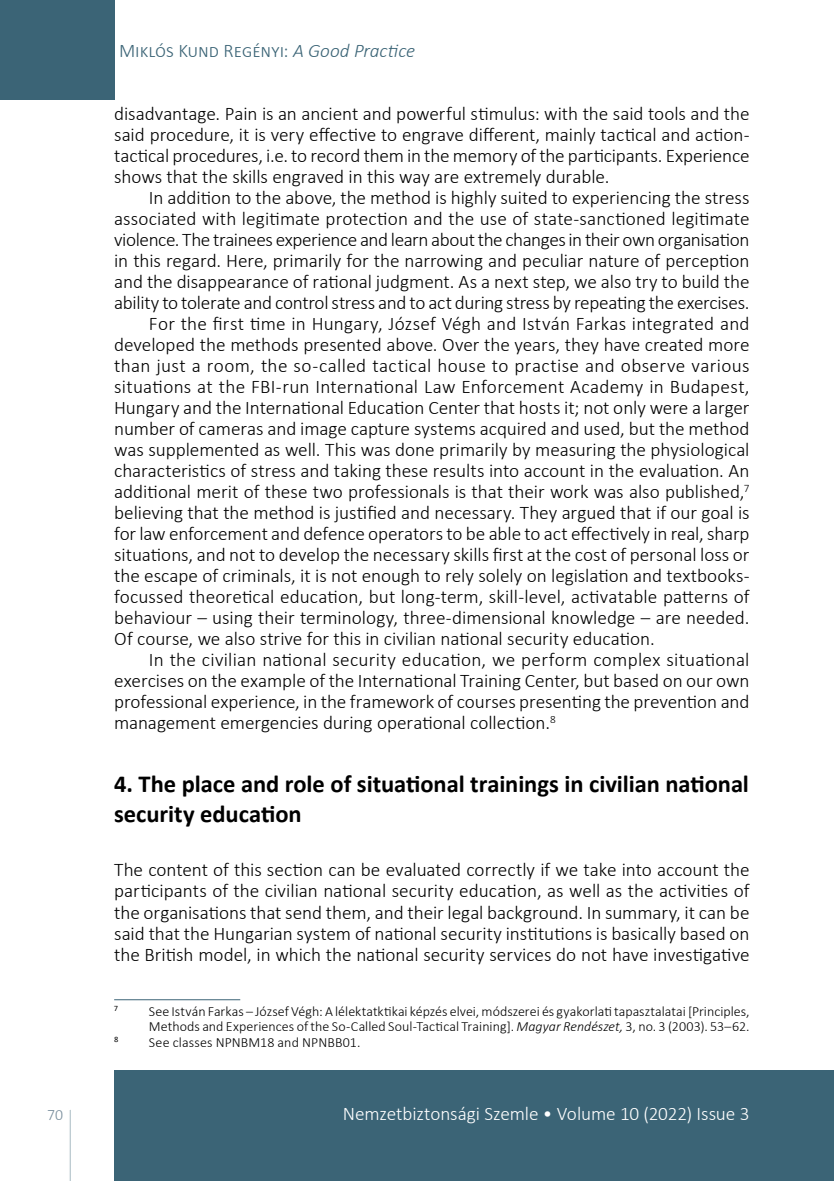
<style>
.page{position:relative;width:834px;height:1181px;background:#fff}
.page>*{position:absolute;margin:0;border:0;box-sizing:border-box;transform-origin:0 0}
.t1{font:700 24.5px/29.4px "Calibri";color:#000}
.t2{font:300 19.25px/21px "Calibri";letter-spacing:-.005em;color:#000;text-align:justify}
.t3{font:300 19.25px "Calibri";letter-spacing:.015em;color:#000}
.t4{font:300 19.25px "Calibri";letter-spacing:-.025em;color:#000}
.t5{font:300 19.25px "Calibri";letter-spacing:.02em;color:#000}
.t6{font:300 19.25px "Calibri";letter-spacing:-.005em;color:#fff}
.t7{font:300 19.25px "Calibri";letter-spacing:-.005em;color:#3b6476}
.t8{font:300 15.75px "Calibri";color:#778c9b}
.t9{font:300 14px/15.8px "Calibri";letter-spacing:.005em;color:#000}
.t10{font:8.22px "Calibri";color:#000}
.s1{font-style:italic}
</style>
<div class="page">
<svg style="left:69px;top:1110px;width:2px;height:71px"></svg>
<div style="left:0;top:0;width:114px;height:99px;background:#3b6476"></div>
<div style="left:114px;top:1070px;width:719px;height:111px;background:#3b6476"></div>
<hr style="left:833px;top:1070px;width:1px;height:111px;background:#3b6476">
<hr style="left:114px;top:999px;width:126px;height:1px;background:#3b6476">
<p class="t7" style="left:119px;top:39px;width:297px">Miklós Kund Regényi: <span class="s1">A Good Practice</span></p>
<p class="t2" style="left:114px;top:103px;width:636px">disadvantage. Pain is an ancient and powerful stimulus: with the said tools and the said procedure, it is very effective to engrave different, mainly tactical and action&shy;tactical procedures, i.e. to record them in the memory of the participants. Experience shows that the skills engraved in this way are extremely durable.</p>
<p class="t2" style="left:149px;top:187px;width:602px">In addition to the above, the method is highly suited to experiencing the stress</p>
<p class="t2" style="left:114px;top:208px;width:636px">associated with legitimate protection and the use of state-sanctioned legitimate</p>
<p class="t4" style="left:114px;top:228px;width:636px">violence. The trainees experience and learn about the changes in their own organisation</p>
<p class="t2" style="left:114px;top:250px;width:636px">in this regard. Here, primarily for the narrowing and peculiar nature of perception</p>
<p class="t2" style="left:114px;top:271px;width:636px">and the disappearance of rational judgment. As a next step, we also try to build the</p>
<p class="t2" style="left:114px;top:292px;width:636px">ability to tolerate and control stress and to act during stress by repeating the exercises.</p>
<p class="t2" style="left:149px;top:313px;width:602px">For the first time in Hungary, József Végh and István Farkas integrated and</p>
<p class="t2" style="left:114px;top:334px;width:636px">developed the methods presented above. Over the years, they have created more</p>
<p class="t5" style="left:114px;top:354px;width:636px">than just a room, the so-called tactical house to practise and observe various</p>
<p class="t3" style="left:114px;top:375px;width:636px">situations at the FBI-run International Law Enforcement Academy in Budapest,</p>
<p class="t2" style="left:114px;top:397px;width:636px">Hungary and the International Education Center that hosts it; not only were a larger</p>
<p class="t2" style="left:114px;top:418px;width:636px">number of cameras and image capture systems acquired and used, but the method</p>
<p class="t2" style="left:114px;top:439px;width:636px">was supplemented as well. This was done primarily by measuring the physiological</p>
<p class="t2" style="left:114px;top:460px;width:636px">characteristics of stress and taking these results into account in the evaluation. An</p>
<p class="t2" style="left:114px;top:481px;width:636px">additional merit of these two professionals is that their work was also published,<sup>7</sup></p>
<p class="t2" style="left:114px;top:502px;width:636px">believing that the method is justified and necessary. They argued that if our goal is</p>
<p class="t2" style="left:114px;top:523px;width:636px">for law enforcement and defence operators to be able to act effectively in real, sharp</p>
<p class="t2" style="left:114px;top:544px;width:636px">situations, and not to develop the necessary skills first at the cost of personal loss or</p>
<p class="t2" style="left:114px;top:565px;width:636px">the escape of criminals, it is not enough to rely solely on legislation and textbooks-</p>
<p class="t2" style="left:114px;top:586px;width:636px">focussed theoretical education, but long-term, skill-level, activatable patterns of</p>
<p class="t2" style="left:114px;top:607px;width:636px">behaviour – using their terminology, three-dimensional knowledge – are needed.</p>
<p class="t2" style="left:114px;top:628px;width:542px">Of course, we also strive for this in civilian national security education.</p>
<p class="t3" style="left:149px;top:648px;width:602px">In the civilian national security education, we perform complex situational</p>
<p class="t2" style="left:114px;top:670px;width:636px">exercises on the example of the International Training Center, but based on our own</p>
<p class="t2" style="left:114px;top:691px;width:636px">professional experience, in the framework of courses presenting the prevention and</p>
<p class="t2" style="left:114px;top:712px;width:443px">management emergencies during operational collection.<sup>8</sup></p>
<p class="t1" style="left:114px;top:769px;width:636px">4. The place and role of situational trainings in civilian national security education</p>
<p class="t2" style="left:114px;top:859px;width:636px">The content of this section can be evaluated correctly if we take into account the participants of the civilian national security education, as well as the activities of the organisations that send them, and their legal background. In summary, it can be said that the Hungarian system of national security institutions is basically based on the British model, in which the national security services do not have investigative</p>
<p class="t10" style="left:114px;top:1002px;width:5px">7</p>
<p class="t9" style="left:149px;top:1003px;width:602px">See István Farkas – József Végh: A lélektatktikai képzés elvei, módszerei és gyakorlati tapasztalatai [Principles,<br>Methods and Experiences of the So-Called Soul-Tactical Training]. <span class="s1">Magyar Rendészet,</span> 3, no. 3 (2003). 53–62.</p>
<p class="t10" style="left:114px;top:1034px;width:6px">8</p>
<p class="t9" style="left:149px;top:1034px;width:213px">See classes NPNBM18 and NPNBB01.</p>
<p class="t8" style="left:47px;top:1105px;width:17px">70</p>
<p class="t6" style="left:343px;top:1102px;width:408px">Nemzetbiztonsági Szemle • Volume 10 (2022) Issue 3</p>
</div>
